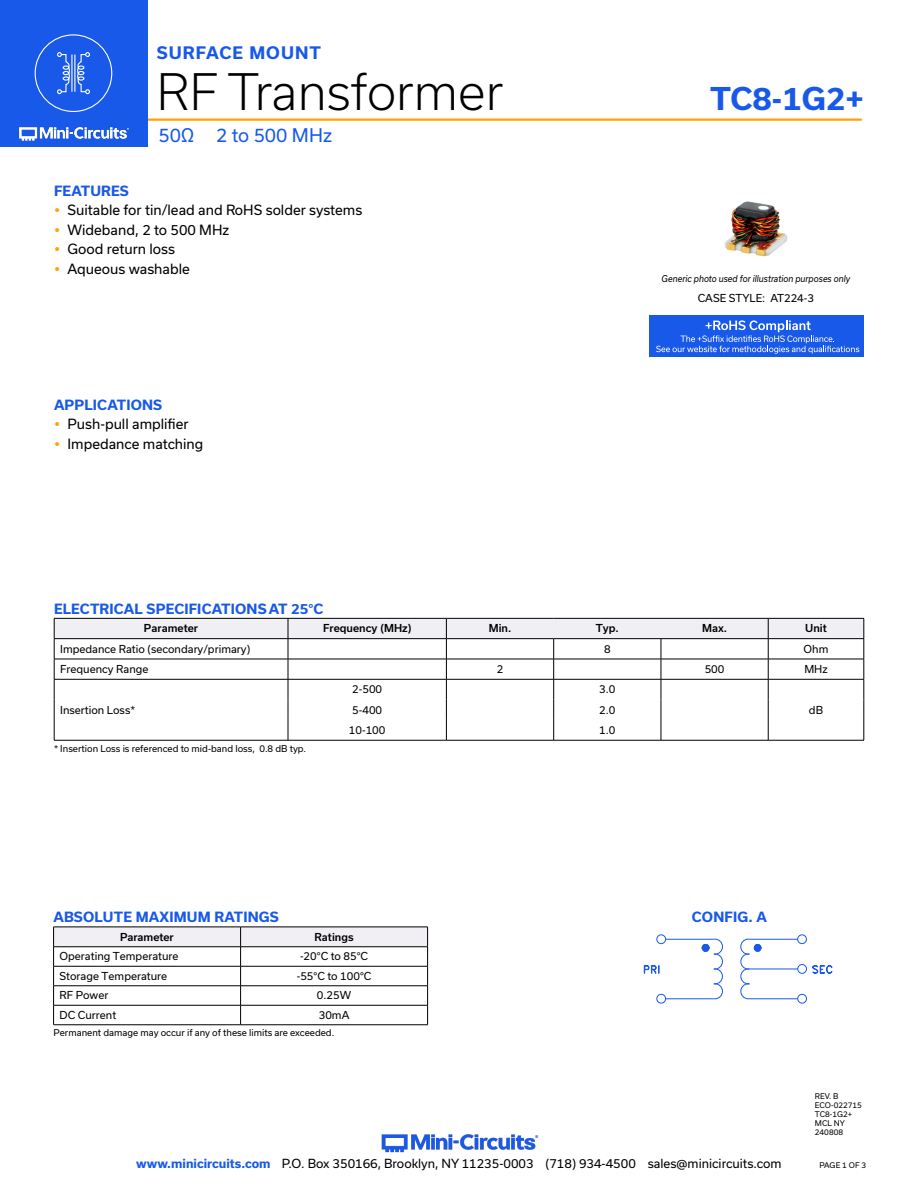
<style>
.page{position:relative;width:918px;height:1188px;background:#fff}
.page>*{position:absolute;margin:0;border:0;box-sizing:border-box;transform-origin:0 0}
.t1{font:300 48px "Usual";color:#000}
.t2{font:700 30px "Usual";color:#1859ea}
.t3{font:18px "Usual";color:#1859ea}
.t4{font:700 16.5px "Usual";letter-spacing:.065em;color:#1859ea}
.t5{font:13.5px "Usual";color:#000}
.Blue_Headers{font:700 13.5px "Usual";letter-spacing:.015em;color:#1859ea}
.t6{font:12px "Usual";color:#000}
.Table_Body_Left_Justified{font:10.5px "Usual";color:#000}
.Table_Body_Center{font:10.5px "Usual";color:#000}
.Table_Header_Left_Justified{font:500 10.5px "Usual";color:#000}
.Notes{font:9px "Usual";color:#000}
.t7{font:italic 9px "Usual";color:#000;scale:.9 1}
.Revision{font:7.5px "Usual";color:#000}
.s1{font-weight:700;color:#1859ea}
</style>
<div class="page">
<hr style="left:129px;top:118px;width:733px;height:3px;background:#ffa300">
<div style="left:0;top:0;width:147px;height:147px;background:#1859ea"></div>
<img style="left:19px;top:126px;width:110px;height:15px">
<div style="left:35px;top:34px;width:77px;height:78px;border:1px solid #fff;border-radius:50%"></div>
<svg style="left:57px;top:52px;width:13px;height:42px"></svg>
<svg style="left:77px;top:52px;width:13px;height:42px"></svg>
<hr style="left:71px;top:55px;width:1px;height:37px;background:#fff">
<hr style="left:74px;top:55px;width:1px;height:37px;background:#fff">
<img style="left:381px;top:1134px;width:158px;height:19px">
<img style="left:725px;top:201px;width:63px;height:56px">
<svg style="left:54px;top:618px;width:811px;height:122px"></svg>
<hr style="left:54px;top:740px;width:234px;height:1px;background:#000">
<hr style="left:288px;top:740px;width:158px;height:1px;background:#000">
<hr style="left:446px;top:740px;width:108px;height:1px;background:#000">
<hr style="left:554px;top:740px;width:107px;height:1px;background:#000">
<hr style="left:661px;top:740px;width:107px;height:1px;background:#000">
<hr style="left:768px;top:740px;width:96px;height:1px;background:#000">
<div style="left:797px;top:994px;width:10px;height:9px;border:1px solid #1859ea;border-radius:50%"></div>
<div style="left:797px;top:934px;width:10px;height:10px;border:1px solid #1859ea;border-radius:50%"></div>
<div style="left:656px;top:994px;width:10px;height:9px;border:1px solid #1859ea;border-radius:50%"></div>
<div style="left:656px;top:934px;width:10px;height:10px;border:1px solid #1859ea;border-radius:50%"></div>
<svg style="left:644px;top:936px;width:189px;height:64px"></svg>
<hr style="left:750px;top:969px;width:48px;height:1px;background:#1859ea">
<div style="left:650px;top:315px;width:214px;height:42px;background:#1859ea"></div>
<svg style="left:656px;top:320px;width:203px;height:34px"></svg>
<hr style="left:240px;top:1025px;width:188px;height:1px;background:#000">
<svg style="left:53px;top:927px;width:375px;height:98px"></svg>
<hr style="left:53px;top:1025px;width:187px;height:1px;background:#000">
<h3 class="t4" style="left:157px;top:43px;width:166px">SURFACE MOUNT</h3>
<h1 class="t1" style="left:157px;top:64px;width:348px">RF Transformer</h1>
<h3 class="t3" style="left:158px;top:125px;width:175px">50Ω 2 to 500 MHz</h3>
<p class="Blue_Headers" style="left:54px;top:183px;width:76px">FEATURES</p>
<p class="t5" style="left:68px;top:202px;width:296px">Suitable for tin/lead and RoHS solder systems</p>
<p class="t5" style="left:68px;top:222px;width:163px">Wideband, 2 to 500 MHz</p>
<p class="t5" style="left:68px;top:241px;width:109px">Good return loss</p>
<p class="t5" style="left:68px;top:261px;width:124px">Aqueous washable</p>
<p class="Blue_Headers" style="left:54px;top:397px;width:110px">APPLICATIONS</p>
<p class="t5" style="left:68px;top:416px;width:123px">Push-pull amplifier</p>
<p class="t5" style="left:68px;top:436px;width:137px">Impedance matching</p>
<h2 class="t2" style="left:710px;top:81px;width:155px">TC8-1G2+</h2>
<p class="t7" style="left:662px;top:274px;width:211px">Generic photo used for illustration purposes only</p>
<p class="Table_Body_Left_Justified" style="left:698px;top:292px;width:118px">CASE STYLE: AT224-3</p>
<p class="Blue_Headers" style="left:54px;top:601px;width:271px">ELECTRICAL SPECIFICATIONS AT 25°C</p>
<p class="Table_Header_Left_Justified" style="left:144px;top:622px;width:56px">Parameter</p>
<p class="Table_Header_Left_Justified" style="left:323px;top:622px;width:90px">Frequency (MHz)</p>
<p class="Table_Header_Left_Justified" style="left:489px;top:622px;width:24px">Min.</p>
<p class="Table_Header_Left_Justified" style="left:596px;top:622px;width:25px">Typ.</p>
<p class="Table_Header_Left_Justified" style="left:702px;top:622px;width:26px">Max.</p>
<p class="Table_Header_Left_Justified" style="left:805px;top:622px;width:23px">Unit</p>
<p class="Table_Body_Left_Justified" style="left:60px;top:643px;width:192px">Impedance Ratio (secondary/primary)</p>
<p class="Table_Body_Center" style="left:604px;top:643px;width:8px">8</p>
<p class="Table_Body_Center" style="left:804px;top:643px;width:26px">Ohm</p>
<p class="Table_Body_Left_Justified" style="left:60px;top:663px;width:90px">Frequency Range</p>
<p class="Table_Body_Center" style="left:497px;top:663px;width:8px">2</p>
<p class="Table_Body_Center" style="left:705px;top:663px;width:21px">500</p>
<p class="Table_Body_Center" style="left:804px;top:663px;width:25px">MHz</p>
<p class="Table_Body_Left_Justified" style="left:60px;top:704px;width:77px">Insertion Loss*</p>
<p class="Table_Body_Center" style="left:352px;top:683px;width:31px">2-500</p>
<p class="Table_Body_Center" style="left:599px;top:683px;width:18px">3.0</p>
<p class="Table_Body_Center" style="left:352px;top:704px;width:31px">5-400</p>
<p class="Table_Body_Center" style="left:599px;top:704px;width:18px">2.0</p>
<p class="Table_Body_Center" style="left:809px;top:704px;width:16px">dB</p>
<p class="Table_Body_Center" style="left:349px;top:724px;width:38px">10-100</p>
<p class="Table_Body_Center" style="left:599px;top:724px;width:18px">1.0</p>
<p class="Notes" style="left:54px;top:743px;width:254px">* Insertion Loss is referenced to mid-band loss, 0.8 dB typ.</p>
<p class="Blue_Headers" style="left:53px;top:909px;width:227px">ABSOLUTE MAXIMUM RATINGS</p>
<p class="Table_Header_Left_Justified" style="left:120px;top:931px;width:55px">Parameter</p>
<p class="Table_Header_Left_Justified" style="left:315px;top:931px;width:40px">Ratings</p>
<p class="Table_Body_Left_Justified" style="left:60px;top:950px;width:120px">Operating Temperature</p>
<p class="Table_Body_Center" style="left:300px;top:950px;width:70px">-20°C to 85°C</p>
<p class="Table_Body_Left_Justified" style="left:60px;top:970px;width:109px">Storage Temperature</p>
<p class="Table_Body_Center" style="left:297px;top:970px;width:76px">-55°C to 100°C</p>
<p class="Table_Body_Left_Justified" style="left:60px;top:989px;width:50px">RF Power</p>
<p class="Table_Body_Center" style="left:317px;top:989px;width:36px">0.25W</p>
<p class="Table_Body_Left_Justified" style="left:60px;top:1009px;width:58px">DC Current</p>
<p class="Table_Body_Center" style="left:319px;top:1009px;width:32px">30mA</p>
<p class="Notes" style="left:54px;top:1027px;width:282px">Permanent damage may occur if any of these limits are exceeded.</p>
<p class="Blue_Headers" style="left:692px;top:910px;width:76px">CONFIG. A</p>
<p class="Revision" style="left:815px;top:1092px;width:25px">REV. B</p>
<p class="Revision" style="left:815px;top:1101px;width:48px">ECO-022715</p>
<p class="Revision" style="left:815px;top:1110px;width:39px">TC8-1G2+</p>
<p class="Revision" style="left:815px;top:1119px;width:31px">MCL NY</p>
<p class="Revision" style="left:815px;top:1128px;width:30px">240808</p>
<p class="t6" style="left:136px;top:1157px;width:647px"><span class="s1">www.minicircuits.com</span> P.O. Box 350166, Brooklyn, NY 11235-0003 (718) 934-4500 sales@minicircuits.com</p>
<p class="Revision" style="left:819px;top:1161px;width:48px">PAGE 1 OF 3</p>
</div>
